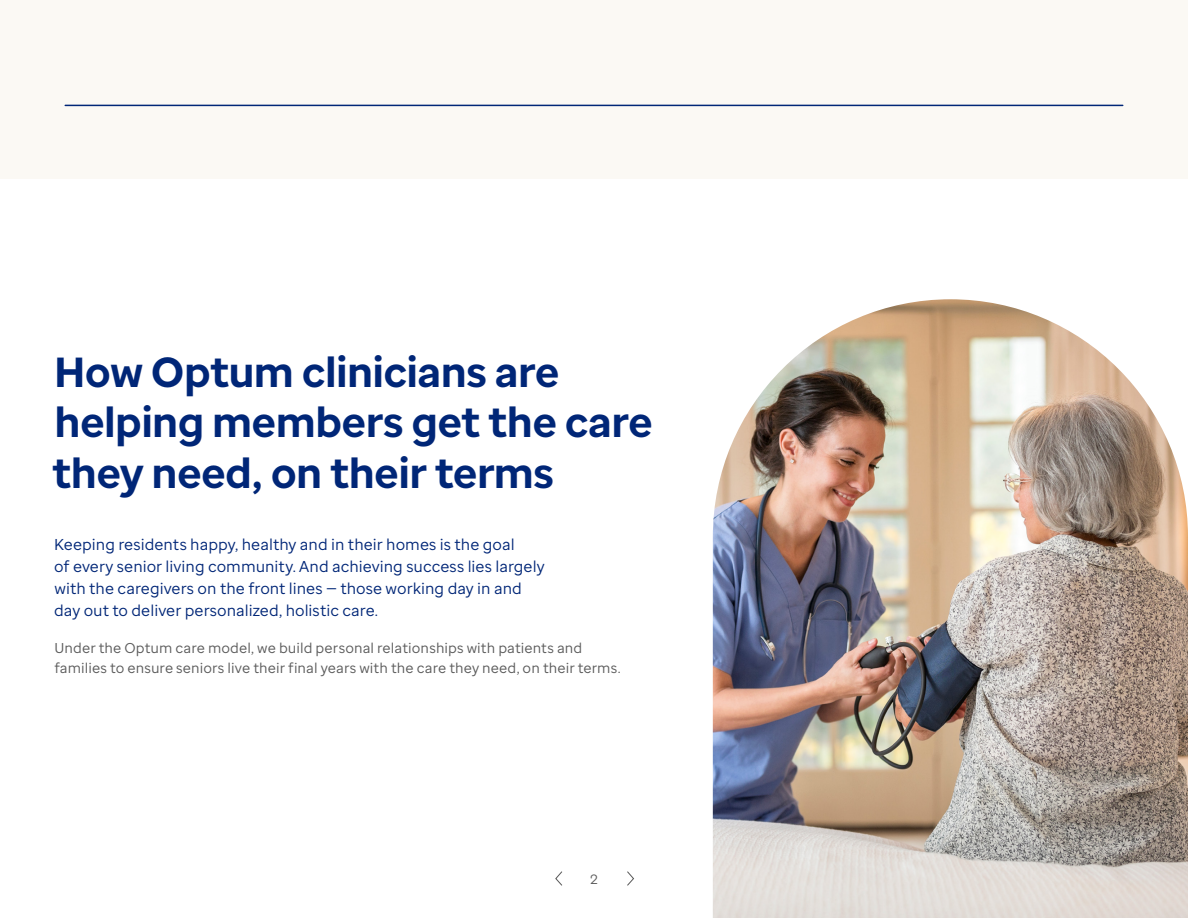
<style>
.page{position:relative;width:1188px;height:918px;background:#fff}
.page>*{position:absolute;margin:0;border:0;box-sizing:border-box;transform-origin:0 0}
.t1{font:700 42px/50.4px "Optum Sans";color:#002677}
.t2{font:15.75px/22px "Optum Sans";color:#002677}
.t3{font:14.25px/20px "Optum Sans";letter-spacing:.005em;color:#5a5a5a}
.t4{font:13.5px "Optum Sans";color:#5a5a5a}
</style>
<div class="page">
<svg style="left:555px;top:871px;width:7px;height:15px"></svg>
<svg style="left:627px;top:871px;width:7px;height:15px"></svg>
<img style="left:713px;top:299px;width:475px;height:619px">
<div style="left:0;top:0;width:1188px;height:179px;background:#fbf9f4"></div>
<hr style="left:65px;top:105px;width:1058px;height:1px;background:#002677">
<h1 class="t1" style="left:53px;top:347px;width:602px">How Optum clinicians are helping members get the care they need, on their terms</h1>
<p class="t2" style="left:54px;top:533px;width:492px">Keeping residents happy, healthy and in their homes is the goal<br>of every senior living community. And achieving success lies largely with the caregivers on the front lines — those working day in and day out to deliver personalized, holistic care.</p>
<p class="t3" style="left:54px;top:638px;width:568px">Under the Optum care model, we build personal relationships with patients and families to ensure seniors live their final years with the care they need, on their terms.</p>
<p class="t4" style="left:591px;top:871px;width:9px">2</p>
</div>
